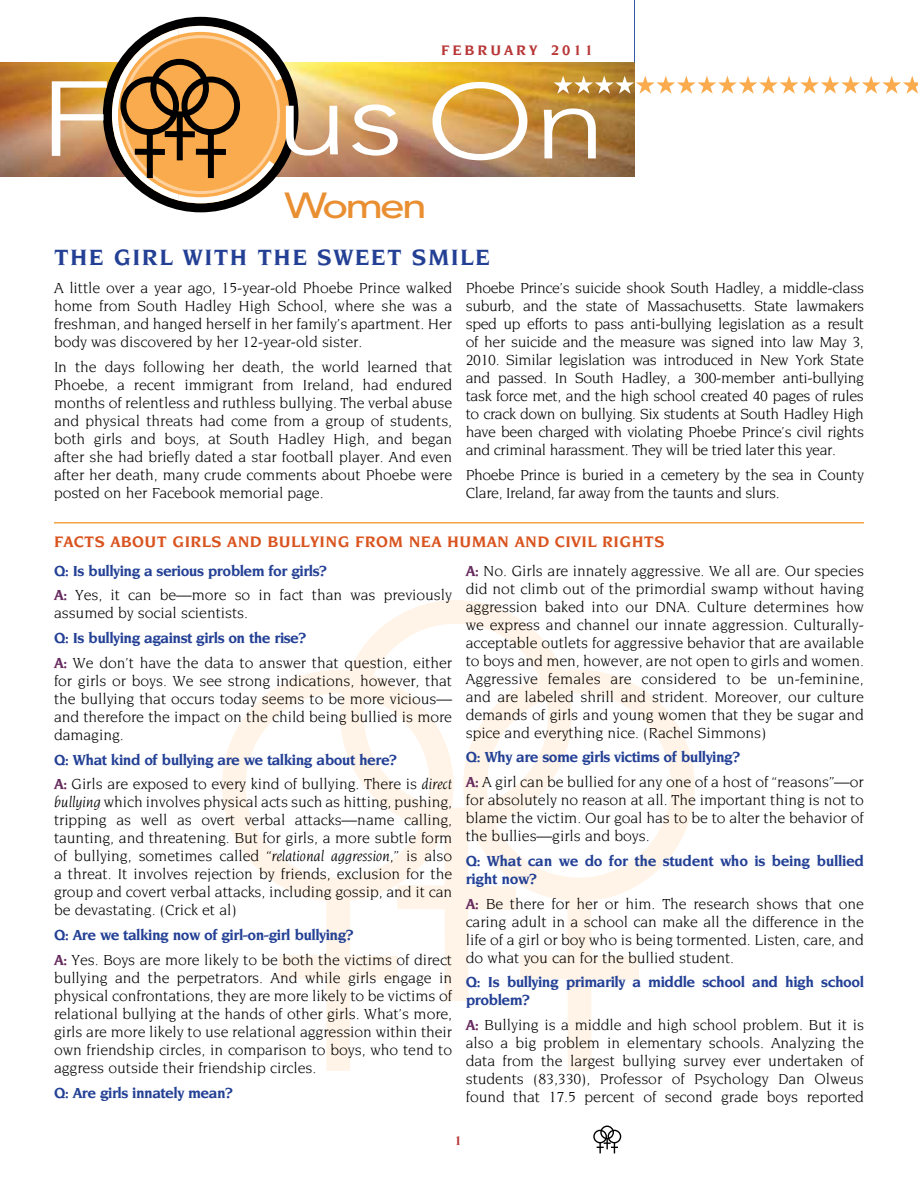
<style>
.page{position:relative;width:918px;height:1188px;background:#fff}
.page>*{position:absolute;margin:0;border:0;box-sizing:border-box;transform-origin:0 0}
.t1{font:300 105.3px "Avenir";color:#fff;scale:1.23 1}
.t2{font:500 36px "Avenir";letter-spacing:-.065em;color:#e98f32;scale:1.23 1}
.t3{font:700 24px "Novarese";letter-spacing:.06em;color:#234095}
.t4{font:700 16.5px "Novarese";letter-spacing:.02em;color:#d9531e}
.t5{font:15.75px/18px "Novarese";letter-spacing:-.005em;color:#000;text-align:justify}
.t6{font:700 15.75px/18px "Novarese";letter-spacing:-.035em;color:#234095}
.t7{font:15.75px/18px "Novarese";letter-spacing:-.025em;color:#000}
.t8{font:700 15px "Novarese";letter-spacing:.195em;color:#b83636}
.t9{font:700 13.5px "Novarese";color:#b83636}
.s1{font-weight:700;color:#234095}
.s2{font-weight:700;color:#672b5f}
.s3{font-style:italic}
</style>
<div class="page">
<svg style="left:350px;top:600px;width:212px;height:219px"></svg>
<div style="left:445px;top:819px;width:23px;height:182px;background:#fff4e7"></div>
<svg style="left:397px;top:901px;width:119px;height:9px"></svg>
<svg style="left:463px;top:670px;width:232px;height:231px"></svg>
<div style="left:568px;top:888px;width:23px;height:183px;background:#fff4e7"></div>
<div style="left:520px;top:955px;width:119px;height:25px;background:#fff4e7"></div>
<svg style="left:222px;top:670px;width:232px;height:231px"></svg>
<div style="left:326px;top:888px;width:24px;height:183px;background:#fff4e7"></div>
<div style="left:279px;top:955px;width:119px;height:25px;background:#fff4e7"></div>
<svg style="left:593px;top:1126px;width:28px;height:27px"></svg>
<img style="left:0;top:62px;width:635px;height:114px">
<div style="left:103px;top:17px;width:195px;height:195px;border:9px solid #000;border-radius:50%"></div>
<svg style="left:109px;top:23px;width:178px;height:183px"></svg>
<div style="left:147px;top:132px;width:6px;height:46px;background:#000"></div>
<div style="left:135px;top:149px;width:30px;height:6px;background:#000"></div>
<svg style="left:554px;top:76px;width:364px;height:18px"></svg>
<hr style="left:634px;top:0;width:1px;height:62px;background:#355ba7">
<hr style="left:54px;top:522px;width:810px;height:2px;background:#f3a348">
<p class="t8" style="left:441px;top:41px;width:153px">February 2011</p>
<h1 class="t1" style="left:39px;top:58px;width:60px">F</h1>
<h1 class="t1" style="left:276px;top:58px;width:270px">us On</h1>
<h2 class="t2" style="left:284px;top:185px;width:117px">Women</h2>
<h3 class="t3" style="left:54px;top:243px;width:18px">The</h3>
<h3 class="t3" style="left:114px;top:243px;width:376px">Girl with the Sweet Smile</h3>
<p class="t5" style="left:54px;top:279px;width:400px">A little over a year ago, 15-year-old Phoebe Prince walked home from South Hadley High School, where she was a freshman, and hanged herself in her family’s apartment. Her body was discovered by her 12-year-old sister.</p>
<p class="t5" style="left:54px;top:357px;width:400px">In the days following her death, the world learned that Phoebe, a recent immigrant from Ireland, had endured months of relentless and ruthless bullying. The verbal abuse and physical threats had come from a group of students, both girls and boys, at South Hadley High, and began after she had briefly dated a star football player. And even after her death, many crude comments about Phoebe were posted on her Facebook memorial page.</p>
<p class="t5" style="left:466px;top:279px;width:400px">Phoebe Prince’s suicide shook South Hadley, a middle-class suburb, and the state of Massachusetts. State lawmakers sped up efforts to pass anti-bullying legislation as a result of her suicide and the measure was signed into law May 3, 2010. Similar legislation was introduced in New York State and passed. In South Hadley, a 300-member anti-bullying task force met, and the high school created 40 pages of rules to crack down on bullying. Six students at South Hadley High have been charged with violating Phoebe Prince’s civil rights and criminal harassment. They will be tried later this year.</p>
<p class="t7" style="left:466px;top:465px;width:400px">Phoebe Prince is buried in a cemetery by the sea in County<br>Clare, Ireland, far away from the taunts and slurs.</p>
<p class="t4" style="left:54px;top:533px;width:612px">Facts about Girls and Bullying from NEA Human and Civil Rights</p>
<p class="t5" style="left:54px;top:558px;width:400px;line-height:24.8px"><span class="s1">Q: Is bullying a serious problem for girls?<br></span><span class="s2">A:</span> Yes, it can be—more so in fact than was previously</p>
<p class="t5" style="left:54px;top:604px;width:196px">assumed by social scientists.</p>
<p class="t5" style="left:54px;top:625px;width:400px;line-height:24.8px"><span class="s1">Q: Is bullying against girls on the rise?<br></span><span class="s2">A:</span> We don’t have the data to answer that question, either</p>
<p class="t5" style="left:54px;top:671px;width:400px">for girls or boys. We see strong indications, however, that the bullying that occurs today seems to be more vicious— and therefore the impact on the child being bullied is more damaging.</p>
<p class="t5" style="left:54px;top:747px;width:400px;line-height:24.8px"><span class="s1">Q: What kind of bullying are we talking about here?<br></span><span class="s2">A:</span> Girls are exposed to every kind of bullying. There is <span class="s3">direct</span></p>
<p class="t5" style="left:54px;top:793px;width:400px"><span class="s3">bullying</span> which involves physical acts such as hitting, pushing, tripping as well as overt verbal attacks—name calling, taunting, and threatening. But for girls, a more subtle form of bullying, sometimes called “<span class="s3">relational aggression</span>,” is also a threat. It involves rejection by friends, exclusion for the group and covert verbal attacks, including gossip, and it can be devastating. (Crick et al)</p>
<p class="t5" style="left:54px;top:922px;width:400px;line-height:24.8px"><span class="s1">Q: Are we talking now of girl-on-girl bullying?<br></span><span class="s2">A:</span> Yes. Boys are more likely to be both the victims of direct</p>
<p class="t5" style="left:54px;top:968px;width:400px">bullying and the perpetrators. And while girls engage in physical confrontations, they are more likely to be victims of relational bullying at the hands of other girls. What’s more, girls are more likely to use relational aggression within their own friendship circles, in comparison to boys, who tend to aggress outside their friendship circles.</p>
<p class="t6" style="left:54px;top:1083px;width:181px">Q: Are girls innately mean?</p>
<p class="t5" style="left:466px;top:561px;width:400px"><span class="s2">A:</span> No. Girls are innately aggressive. We all are. Our species did not climb out of the primordial swamp without having aggression baked into our DNA. Culture determines how we express and channel our innate aggression. Culturally&shy;acceptable outlets for aggressive behavior that are available to boys and men, however, are not open to girls and women.<br>Aggressive females are considered to be un-feminine, and are labeled shrill and strident. Moreover, our culture demands of girls and young women that they be sugar and spice and everything nice. (Rachel Simmons)</p>
<p class="t5" style="left:466px;top:745px;width:400px;line-height:24.8px"><span class="s1">Q: Why are some girls victims of bullying?<br></span><span class="s2">A:</span> A girl can be bullied for any one of a host of “reasons”—or</p>
<p class="t5" style="left:466px;top:791px;width:400px">for absolutely no reason at all. The important thing is not to blame the victim. Our goal has to be to alter the behavior of the bullies—girls and boys.</p>
<p class="t6" style="left:466px;top:851px;width:400px">Q: What can we do for the student who is being bullied right now?</p>
<p class="t5" style="left:466px;top:894px;width:400px"><span class="s2">A:</span> Be there for her or him. The research shows that one caring adult in a school can make all the difference in the life of a girl or boy who is being tormented. Listen, care, and do what you can for the bullied student.</p>
<p class="t6" style="left:466px;top:973px;width:400px">Q: Is bullying primarily a middle school and high school problem?</p>
<p class="t5" style="left:466px;top:1016px;width:400px"><span class="s2">A:</span> Bullying is a middle and high school problem. But it is also a big problem in elementary schools. Analyzing the data from the largest bullying survey ever undertaken of students (83,330), Professor of Psychology Dan Olweus found that 17.5 percent of second grade boys reported</p>
<p class="t9" style="left:455px;top:1133px;width:9px">1</p>
</div>
